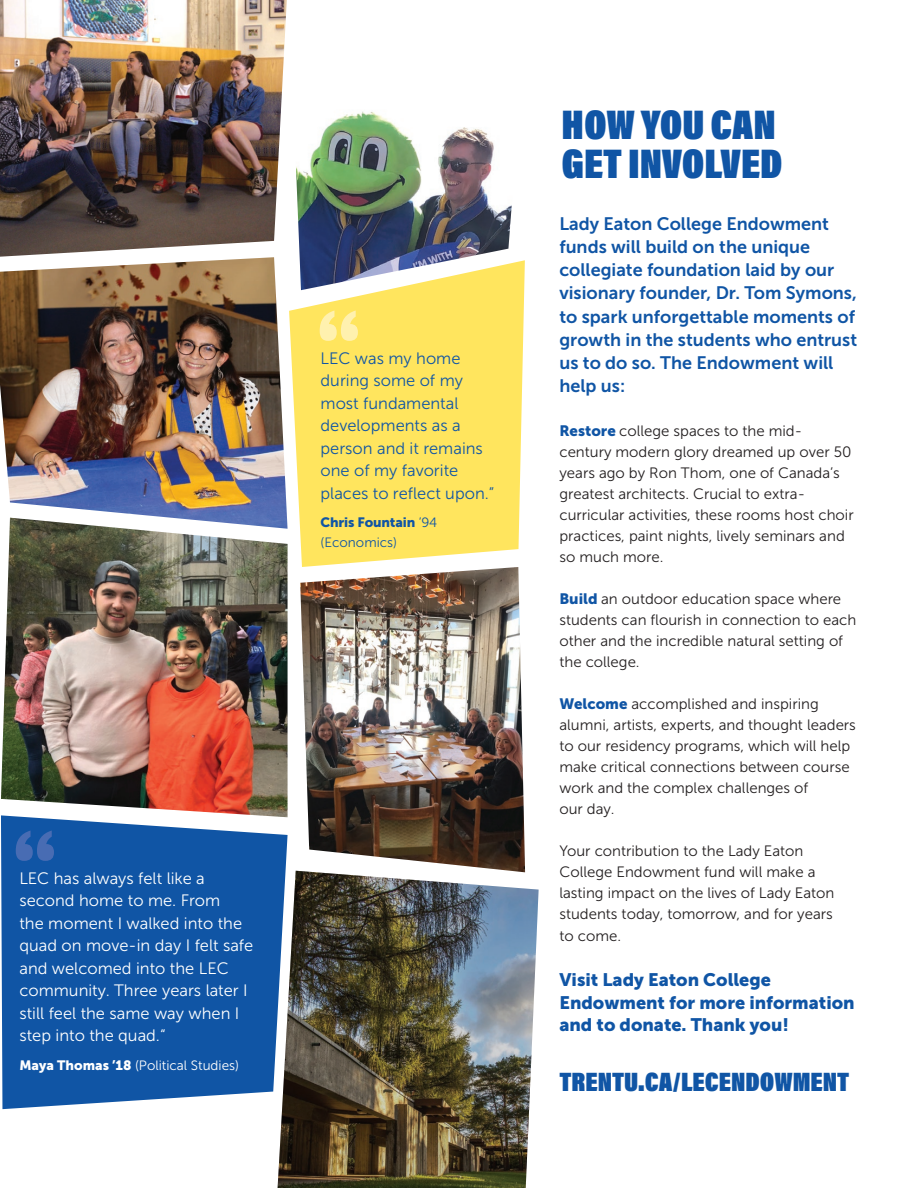
<style>
.page{position:relative;width:918px;height:1188px;background:#fff}
.page>*{position:absolute;margin:0;border:0;box-sizing:border-box;transform-origin:0 0}
.Back_H1{font:42px "Acumin Variable Concept";color:#1055a5}
.t1{font:27px "Acumin Variable Concept";color:#1055a5}
.t2{font:18px/23.2px "Museo Sans 700";color:#1055a5}
.t3{font:18px/22.5px "Museo Sans 900";color:#1055a5}
.t4{font:16.5px/22.5px "Museo Sans 300";color:#fff}
.t5{font:16.5px/22.5px "Museo Sans 300";color:#1055a5}
.t6{font:15px/21px "Museo Sans 300";color:#231f20}
.t7{font:13.5px "Museo Sans 300";color:#fff}
.t8{font:13.5px "Museo Sans 900";letter-spacing:-.01em;color:#1055a5}
.t9{font:13.5px "Museo Sans 300";color:#1055a5}
.s1{font-family:"Museo Sans 900"}
.s2{font-family:"Museo Sans 300"}
.s3{font-family:"Museo Sans 900";color:#1055a5}
</style>
<div class="page">
<img style="left:1px;top:529px;width:287px;height:286px">
<img style="left:0;top:257px;width:288px;height:272px">
<img style="left:0;top:0;width:287px;height:257px">
<svg style="left:1px;top:815px;width:287px;height:294px;background:#2161ab"></svg>
<img style="left:300px;top:567px;width:225px;height:304px">
<img style="left:278px;top:871px;width:261px;height:317px">
<img style="left:296px;top:111px;width:216px;height:149px">
<svg style="left:289px;top:260px;width:236px;height:307px;background:#f9e372"></svg>
<svg style="left:320px;top:311px;width:38px;height:30px"></svg>
<svg style="left:16px;top:831px;width:38px;height:30px"></svg>
<p class="t4" style="left:19px;top:867px;width:235px">LEC has always felt like a second home to me. From<br>the moment I walked into the quad on move-in day I felt safe and welcomed into the LEC community. Three years later I still feel the same way when I step into the quad.“</p>
<p class="t7" style="left:19px;top:1058px;width:221px"><span class="s1">Maya Thomas ’18</span> (Political Studies)</p>
<p class="t5" style="left:321px;top:347px;width:175px">LEC was my home during some of my most fundamental developments as a person and it remains one of my favorite places to reflect upon.”</p>
<p class="t8" style="left:321px;top:515px;width:118px">Chris Fountain <span class="s2">’94</span></p>
<p class="t9" style="left:321px;top:535px;width:78px">(Economics)</p>
<p class="Back_H1" style="left:562px;top:95px;width:216px">HOW YOU CAN</p>
<p class="Back_H1" style="left:562px;top:134px;width:223px">GET INVOLVED</p>
<p class="t2" style="left:559px;top:212px;width:299px">Lady Eaton College Endowment funds will build on the unique collegiate foundation laid by our visionary founder, Dr. Tom Symons, to spark unforgettable moments of growth in the students who entrust us to do so. The Endowment will help us:</p>
<p class="t6" style="left:559px;top:420px;width:296px"><span class="s3">Restore</span> college spaces to the mid&shy;century modern glory dreamed up over 50 years ago by Ron Thom, one of Canada’s greatest architects. Crucial to extra&shy;curricular activities, these rooms host choir practices, paint nights, lively seminars and so much more.</p>
<p class="t6" style="left:559px;top:588px;width:298px"><span class="s3">Build</span> an outdoor education space where students can flourish in connection to each other and the incredible natural setting of the college.</p>
<p class="t6" style="left:559px;top:693px;width:298px"><span class="s3">Welcome</span> accomplished and inspiring alumni, artists, experts, and thought leaders to our residency programs, which will help make critical connections between course work and the complex challenges of</p>
<p class="t6" style="left:559px;top:798px;width:56px">our day.</p>
<p class="t6" style="left:559px;top:840px;width:277px">Your contribution to the Lady Eaton College Endowment fund will make a lasting impact on the lives of Lady Eaton students today, tomorrow, and for years</p>
<p class="t6" style="left:559px;top:926px;width:63px">to come.</p>
<p class="t3" style="left:559px;top:969px;width:297px">Visit Lady Eaton College<br>Endowment for more information and to donate. Thank you!</p>
<p class="t1" style="left:559px;top:1063px;width:291px">TRENTU.CA/LECENDOWMENT</p>
</div>
